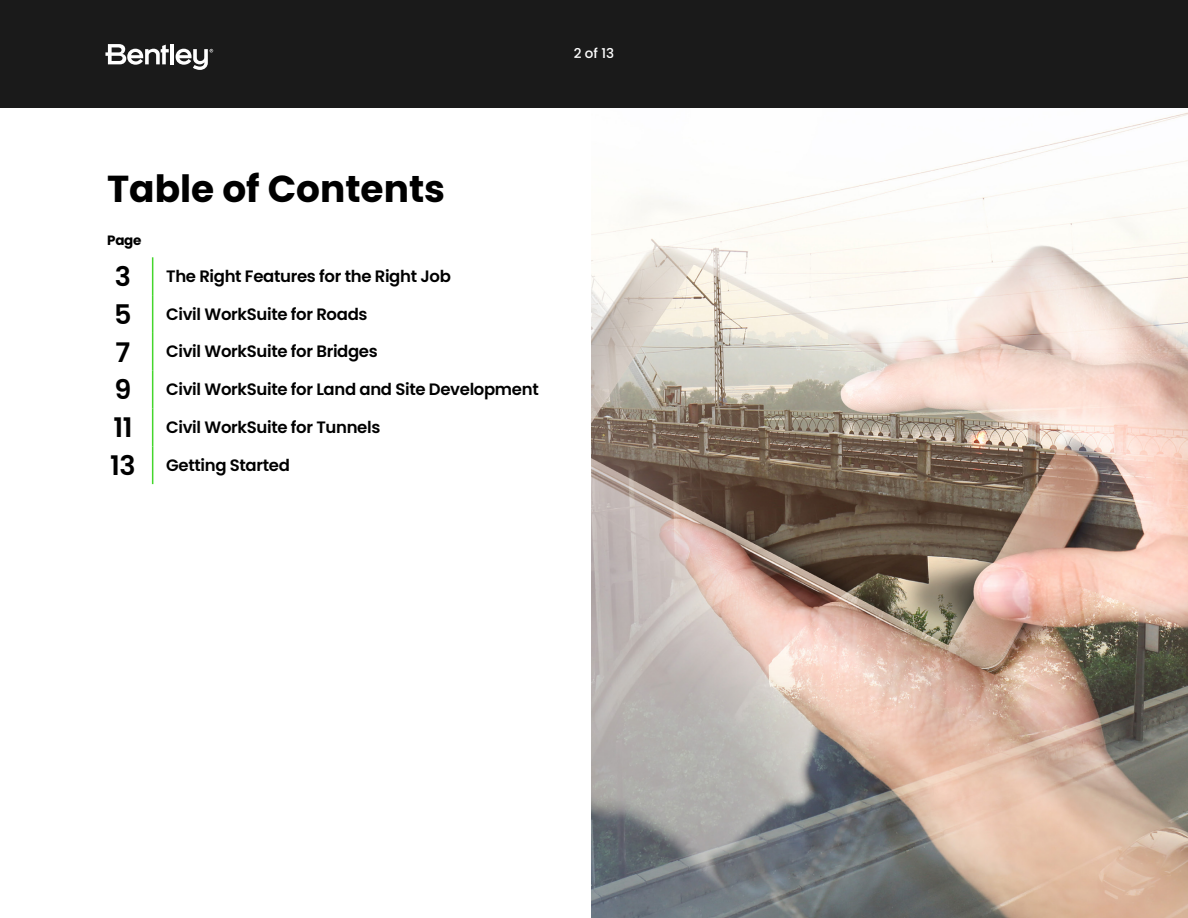
<style>
.page{position:relative;width:1188px;height:918px;background:#fff}
.page>*{position:absolute;margin:0;border:0;box-sizing:border-box;transform-origin:0 0}
.t1{font:700 37.5px "Poppins";color:#000}
.t2{font:600 27px "Poppins";color:#000}
.t3{font:600 16.5px "Poppins";letter-spacing:-.02em;color:#000}
.t4{font:500 13.5px "Poppins";color:#fff}
.t5{font:700 13.5px "Poppins";color:#000}
.s1{font-size:27px}
</style>
<div class="page">
<div style="left:0;top:0;width:1188px;height:108px;background:#1a1a1a"></div>
<svg style="left:105px;top:44px;width:64px;height:21px"></svg>
<hr style="left:170px;top:44px;width:4px;height:20px;background:#fff">
<svg style="left:176px;top:49px;width:37px;height:21px"></svg>
<img style="left:592px;top:112px;width:596px;height:805px">
<hr style="left:152px;top:257px;width:1px;height:38px;background:#44d62c">
<hr style="left:152px;top:295px;width:1px;height:38px;background:#44d62c">
<hr style="left:152px;top:333px;width:1px;height:38px;background:#44d62c">
<hr style="left:152px;top:371px;width:1px;height:38px;background:#44d62c">
<hr style="left:152px;top:409px;width:1px;height:37px;background:#44d62c">
<hr style="left:152px;top:446px;width:1px;height:38px;background:#44d62c">
<p class="t4" style="left:574px;top:46px;width:42px">2 of 13</p>
<h1 class="t1" style="left:107px;top:167px;width:340px">Table of Contents</h1>
<p class="t5" style="left:107px;top:233px;width:36px">Page</p>
<h2 class="t2" style="left:115px;top:261px;width:18px">3</h2>
<p class="t3" style="left:166px;top:267px;width:286px">The Right Features for the Right Job</p>
<h2 class="t2" style="left:114px;top:299px;width:19px">5</h2>
<p class="t3" style="left:166px;top:304px;width:203px">Civil WorkSuite for Roads</p>
<h2 class="t2" style="left:116px;top:336px;width:16px">7</h2>
<p class="t3" style="left:166px;top:342px;width:213px">Civil WorkSuite for Bridges</p>
<h2 class="t2" style="left:115px;top:374px;width:18px">9</h2>
<p class="t3" style="left:166px;top:380px;width:374px">Civil WorkSuite for Land and Site Development</p>
<p class="t3" style="left:114px;top:418px;width:268px"><span class="s1">11</span> Civil WorkSuite for Tunnels</p>
<p class="t3" style="left:110px;top:456px;width:181px"><span class="s1">13</span> Getting Started</p>
</div>
